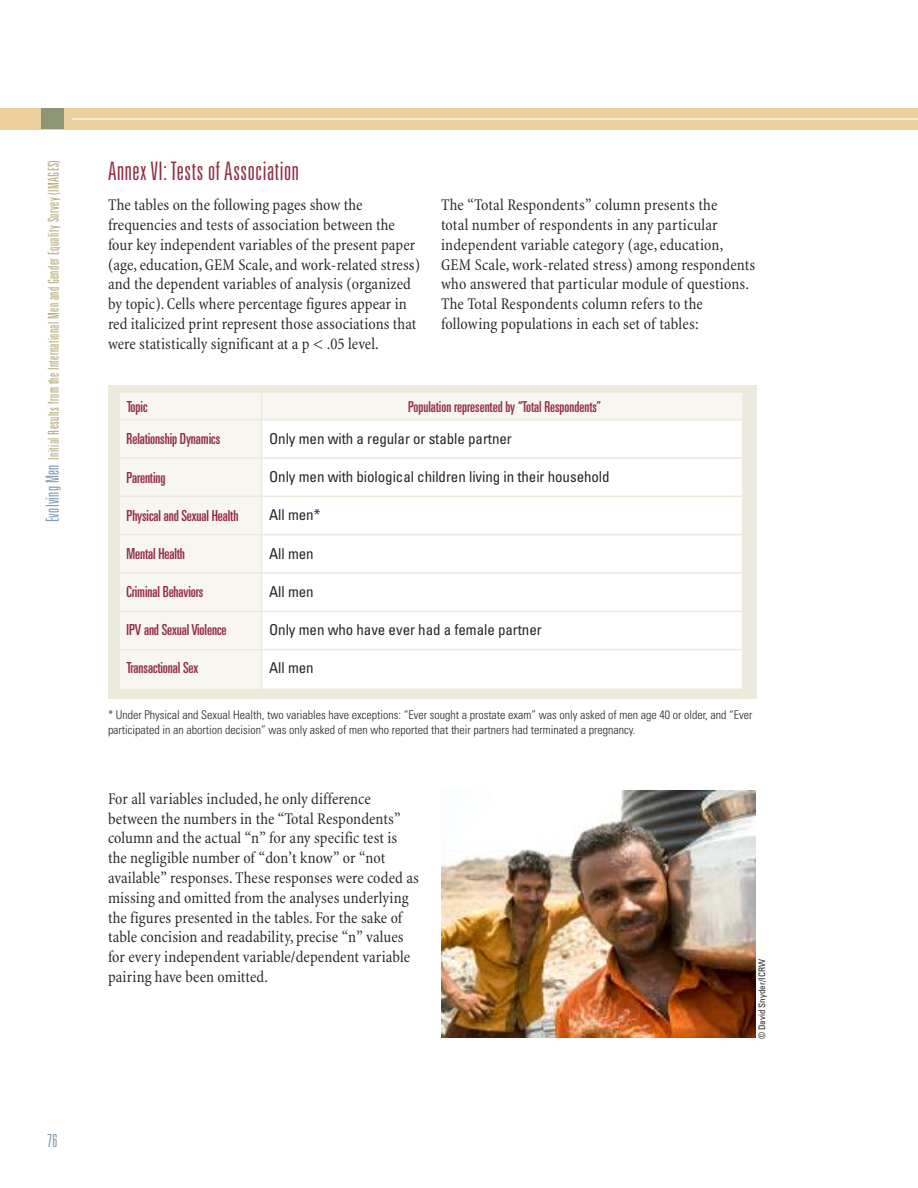
<style>
.page{position:relative;width:918px;height:1188px;background:#fff}
.page>*{position:absolute;margin:0;border:0;box-sizing:border-box;transform-origin:0 0}
.t1{font:300 ultra-condensed 25.5px "Univers";letter-spacing:.025em;color:#922c44}
.t2{font:300 ultra-condensed 18px "Univers";color:#819bb1}
.t3{font:condensed 16.5px/19.8px "Minion";letter-spacing:.005em;color:#272627}
.t4{font:ultra-condensed 15.3px "Univers";letter-spacing:-.005em;color:#922c44}
.t5{font:condensed 15px "Univers";letter-spacing:-.005em;color:#272627}
.t6{font:300 ultra-condensed 15px "Univers";letter-spacing:.025em;color:#b3a878}
.t7{font:ultra-condensed 15px "Univers";color:#922c44}
.t8{font:300 condensed 12px/14.4px "Univers";color:#272627}
.t9{font:condensed 9px "Univers";color:#272627}
.s1{font-size:18px;color:#819bb1}
</style>
<div class="page">
<div style="left:0;top:108px;width:918px;height:22px;background:#ebd09e"></div>
<hr style="left:72px;top:118px;width:846px;height:2px;background:#fff">
<div style="left:41px;top:108px;width:23px;height:21px;background:#8c9674"></div>
<div style="left:108px;top:385px;width:648px;height:313px;background:#ece9dd"></div>
<div style="left:120px;top:393px;width:622px;height:295px;background:#f7f6f1"></div>
<div style="left:262px;top:420px;width:480px;height:268px;background:#fff"></div>
<hr style="left:120px;top:419px;width:622px;height:1px;background:#ece9dd">
<hr style="left:120px;top:457px;width:623px;height:2px;background:#ece9dd">
<hr style="left:120px;top:496px;width:623px;height:1px;background:#ece9dd">
<hr style="left:120px;top:534px;width:623px;height:1px;background:#ece9dd">
<hr style="left:120px;top:572px;width:623px;height:2px;background:#ece9dd">
<hr style="left:120px;top:611px;width:623px;height:1px;background:#ece9dd">
<hr style="left:120px;top:649px;width:623px;height:1px;background:#ece9dd">
<hr style="left:261px;top:389px;width:1px;height:302px;background:#ece9dd">
<img style="left:441px;top:791px;width:315px;height:247px">
<p class="t6" style="left:48px;top:522px;width:364px;rotate:-90deg"><span class="s1">Evolving Men</span> Initial Results from the International Men and Gender Equality Survey (IMAGES)</p>
<p class="t2" style="left:47px;top:1135px;width:12px">76</p>
<h1 class="t1" style="left:108px;top:162px;width:192px">Annex VI: Tests ofAssociation</h1>
<p class="t3" style="left:108px;top:197px;width:314px">The tables on the following pages show the frequencies and tests of association between the four key independent variables of the present paper (age,education, GEM Scale, and work-related stress) and the dependent variables of analysis (organized by topic). Cells where percentage figures appear in red italicized print represent those associations that were statistically significant at a p &lt; .05 level.</p>
<p class="t3" style="left:441px;top:197px;width:316px">The “Total Respondents” column presents the<br>total number of respondents in any particular independent variable category (age,education, GEM Scale, work-related stress) among respondents who answered that particular module of questions.<br>The Total Respondents column refers to the following populations in each set of tables:</p>
<p class="t4" style="left:127px;top:401px;width:22px">Topic</p>
<p class="t7" style="left:408px;top:401px;width:195px">Population represented by “Total Respondents”</p>
<p class="t4" style="left:127px;top:433px;width:95px">Relationship Dynamics</p>
<p class="t4" style="left:127px;top:471px;width:40px">Parenting</p>
<p class="t4" style="left:127px;top:510px;width:113px">Physical and Sexual Health</p>
<p class="t4" style="left:127px;top:548px;width:60px">Mental Health</p>
<p class="t4" style="left:127px;top:586px;width:78px">Criminal Behaviors</p>
<p class="t4" style="left:127px;top:624px;width:102px">IPV and Sexual Violence</p>
<p class="t4" style="left:127px;top:662px;width:73px">Transactional Sex</p>
<p class="t5" style="left:269px;top:433px;width:244px">Only men with a regular or stable partner</p>
<p class="t5" style="left:269px;top:472px;width:342px">Only men with biological children living in their household</p>
<p class="t5" style="left:269px;top:510px;width:53px">All men*</p>
<p class="t5" style="left:269px;top:548px;width:46px">All men</p>
<p class="t5" style="left:269px;top:586px;width:46px">All men</p>
<p class="t5" style="left:269px;top:624px;width:274px">Only men who have ever had a female partner</p>
<p class="t5" style="left:269px;top:662px;width:46px">All men</p>
<p class="t8" style="left:108px;top:709px;width:646px">* Under Physical and Sexual Health, two variables have exceptions: “Ever sought a prostate exam” was only asked of men age 40 or older, and “Ever participated in an abortion decision” was only asked of men who reported that their partners had terminated a pregnancy.</p>
<p class="t3" style="left:108px;top:790px;width:313px">For all variables included, he only difference between the numbers in the “Total Respondents” column and the actual “n” for any specific test is the negligible number of “don’t know” or “not available” responses. These responses were coded as missing and omitted from the analyses underlying the figures presented in the tables. For the sake of table concision and readability, precise “n” values for every independent variable/dependent variable pairing have been omitted.</p>
<p class="t9" style="left:759px;top:1039px;width:82px;rotate:-90deg">© David Snyder/ICRW</p>
</div>
